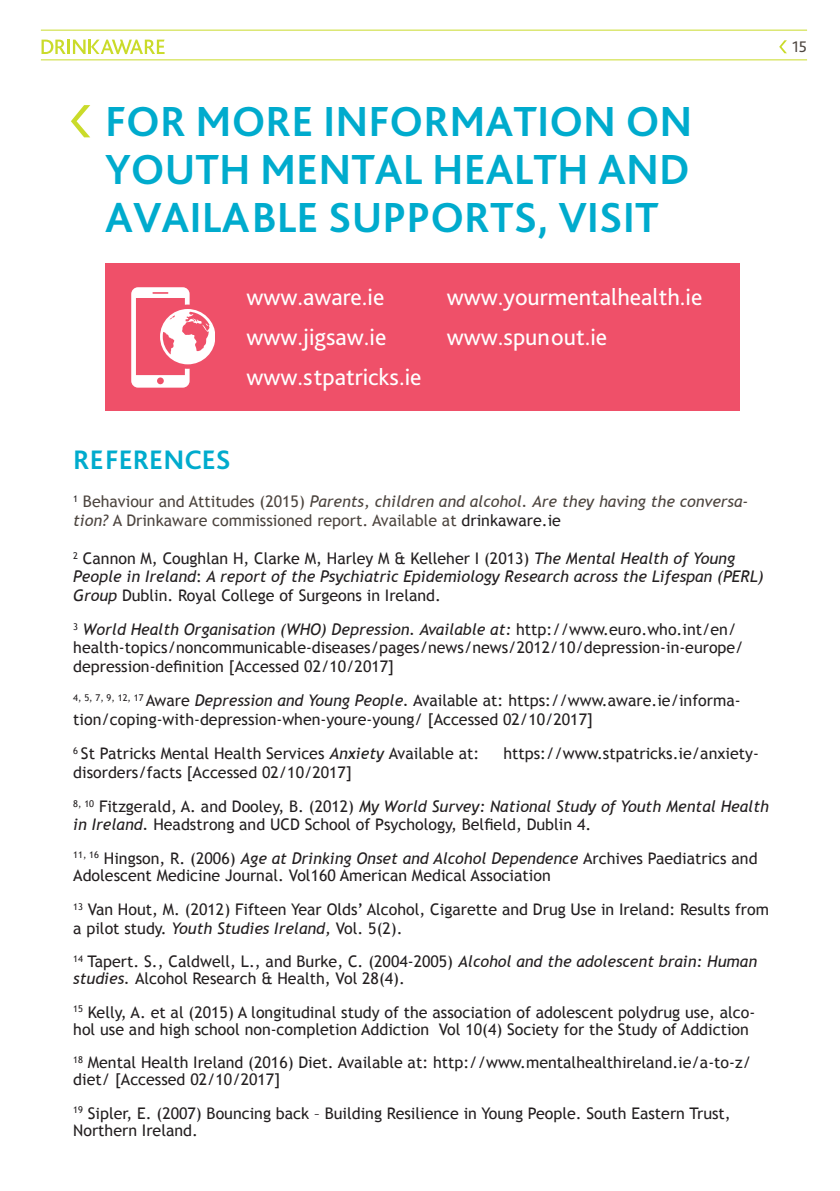
<style>
.page{position:relative;width:840px;height:1191px;background:#fff}
.page>*{position:absolute;margin:0;border:0;box-sizing:border-box;transform-origin:0 0}
.t1{font:700 44px/48px "Bliss Pro";color:#00abcd;text-align:justify}
.t2{font:700 28px "Bliss Pro";color:#00abcd}
.t3{font:24px/40.2px "Bliss Pro";color:#fff}
.t4{font:16px/33.2px "Trebuchet MS";color:#231f20}
.t5{font:italic 16px/18.4px "Trebuchet MS";color:#231f20}
.t6{font:16px/19.2px "Trebuchet MS";color:#4d453f}
.t7{font:16px "Bliss Pro";color:#4d453f}
.s1{font-style:italic}
.s2{color:#231f20}
.s3{font-style:normal}
</style>
<div class="page">
<div style="left:105px;top:264px;width:634px;height:147px;background:#ef5069"></div>
<hr style="left:41px;top:59px;width:765px;height:1px;background:#cadb2a">
<hr style="left:41px;top:30px;width:765px;height:1px;background:#cadb2a">
<svg style="left:779px;top:40px;width:7px;height:13px"></svg>
<svg style="left:41px;top:40px;width:25px;height:14px"></svg>
<hr style="left:67px;top:40px;width:3px;height:14px;background:#cadb2a">
<svg style="left:73px;top:40px;width:91px;height:14px"></svg>
<svg style="left:71px;top:105px;width:19px;height:32px"></svg>
<svg style="left:131px;top:287px;width:84px;height:101px"></svg>
<h1 class="t1" style="left:105px;top:97px;width:588px">FOR MORE INFORMATION ON YOUTH MENTAL HEALTH AND AVAILABLE SUPPORTS, VISIT</h1>
<h3 class="t3" style="left:246px;top:276px;width:176px">www.aware.ie www.jigsaw.ie www.stpatricks.ie</h3>
<h3 class="t3" style="left:446px;top:276px;width:257px">www.yourmentalhealth.ie www.spunout.ie</h3>
<h2 class="t2" style="left:73px;top:442px;width:159px">REFERENCES</h2>
<p class="t6" style="left:73px;top:492px;width:676px"><sup>1</sup> Behaviour and Attitudes (2015) <span class="s1">Parents, children and alcohol. Are they having the conversa&shy;tion?</span> A Drinkaware commissioned report. Available at <span class="s2">drinkaware.ie</span></p>
<p class="t5" style="left:73px;top:549px;width:691px"><sup>2</sup> <span class="s3">Cannon M, Coughlan H, Clarke M, Harley M &amp; Kelleher I (2013)</span> The Mental Health of Young<br>People in Ireland<span class="s3">:</span> A report of the Psychiatric Epidemiology Research across the Lifespan (PERL)<br>Group <span class="s3">Dublin. Royal College of Surgeons in Ireland.</span></p>
<p class="t4" style="left:73px;top:620px;width:671px;line-height:18.4px"><sup>3</sup> <span class="s1">World Health Organisation (WHO) Depression. Available at:</span> http://www.euro.who.int/en/ health-topics/noncommunicable-diseases/pages/news/news/2012/10/depression-in-europe/ depression-definition [Accessed 02/10/2017]</p>
<p class="t4" style="left:73px;top:691px;width:668px;line-height:18.4px"><sup>4,</sup> <sup>5,</sup> <sup>7,</sup> <sup>9,</sup> <sup>12,</sup> <sup>17</sup> Aware <span class="s1">Depression and Young People.</span> Available at: https://www.aware.ie/informa&shy;tion/coping-with-depression-when-youre-young/ [Accessed 02/10/2017]</p>
<p class="t4" style="left:73px;top:737px;width:407px"><sup>6</sup> St Patricks Mental Health Services <span class="s1">Anxiety</span> Available at:</p>
<p class="t4" style="left:503px;top:737px;width:257px">https://www.stpatricks.ie/anxiety-</p>
<p class="t4" style="left:73px;top:755px;width:696px;line-height:34.4px">disorders/facts [Accessed 02/10/2017]<br><sup>8,</sup> <sup>10</sup> Fitzgerald, A. and Dooley, B. (2012) <span class="s1">My World Survey: National Study of Youth Mental Health</span></p>
<p class="t4" style="left:73px;top:808px;width:685px"><span class="s1">in Ireland.</span> Headstrong and UCD School of Psychology, Belfield, Dublin 4.<br><sup>11,</sup> <sup>16</sup> Hingson, R. (2006) <span class="s1">Age at Drinking Onset and Alcohol Dependence</span> Archives Paediatrics and</p>
<p class="t4" style="left:73px;top:858px;width:697px;line-height:34.4px">Adolescent Medicine Journal. Vol160 American Medical Association<br><sup>13</sup> Van Hout, M. (2012) Fifteen Year Olds’ Alcohol, Cigarette and Drug Use in Ireland: Results from</p>
<p class="t4" style="left:73px;top:911px;width:685px">a pilot study. <span class="s1">Youth Studies Ireland,</span> Vol. 5(2).<br><sup>14</sup> Tapert. S., Caldwell, L., and Burke, C. (2004-2005) <span class="s1">Alcohol and the adolescent brain: Human</span></p>
<p class="t4" style="left:73px;top:962px;width:683px"><span class="s1">studies.</span> Alcohol Research &amp; Health, Vol 28(4).<br><sup>15</sup> Kelly, A. et al (2015) A longitudinal study of the association of adolescent polydrug use, alco-</p>
<p class="t4" style="left:73px;top:1012px;width:679px">hol use and high school non-completion Addiction Vol 10(4) Society for the Study of Addiction<br><sup>18</sup> Mental Health Ireland (2016) Diet. Available at: http://www.mentalhealthireland.ie/a-to-z/</p>
<p class="t4" style="left:73px;top:1063px;width:658px">diet/ [Accessed 02/10/2017]<br><sup>19</sup> Sipler, E. (2007) Bouncing back – Building Resilience in Young People. South Eastern Trust,</p>
<p class="t4" style="left:73px;top:1113px;width:126px">Northern Ireland.</p>
<p class="t7" style="left:791px;top:37px;width:16px">15</p>
</div>
